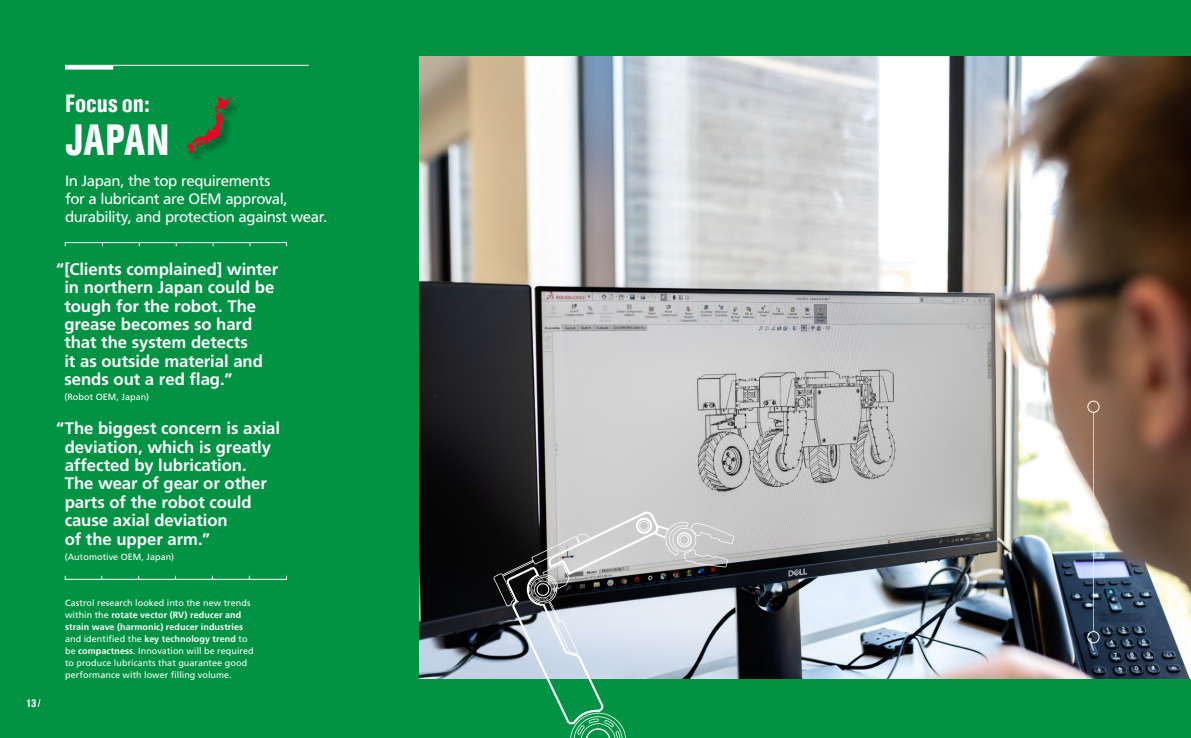
<style>
.page{position:relative;width:1191px;height:738px;background:#fff}
.page>*{position:absolute;margin:0;border:0;box-sizing:border-box;transform-origin:0 0}
.t1{font:700 39.2px "Castrol Sans Con ML";color:#fff}
.t2{font:700 22.4px "Castrol Sans Con ML";letter-spacing:-.005em;color:#fff}
.t3{font:700 16.7px/18.4px "Frutiger LT Std";letter-spacing:-.005em;color:#fff}
.t4{font:15px/18px "Frutiger LT Std";letter-spacing:-.03em;color:#fff}
.t5{font:700 10px "Castrol Sans Con ML";color:#fff}
.t6{font:9px/12px "Frutiger LT Std";letter-spacing:.005em;color:#fff}
.s1{font-weight:700}
</style>
<div class="page">
<div style="left:0;top:0;width:1191px;height:737px;background:#009343"></div>
<hr style="left:65px;top:65px;width:244px;height:1px;background:#fff">
<svg style="left:65px;top:66px;width:48px;height:4px"></svg>
<svg style="left:65px;top:242px;width:222px;height:4px"></svg>
<svg style="left:65px;top:575px;width:222px;height:4px"></svg>
<div style="left:188px;top:97px;width:54px;height:68px;background:#000;opacity:.3"></div>
<svg style="left:187px;top:97px;width:45px;height:58px"></svg>
<img style="left:419px;top:56px;width:772px;height:622px">
<div style="left:1087px;top:400px;width:12px;height:12px;border:1px solid #fff;border-radius:50%"></div>
<div style="left:1087px;top:631px;width:12px;height:11px;border:1px solid #fff;border-radius:50%"></div>
<svg style="left:1093px;top:412px;width:1px;height:219px"></svg>
<svg style="left:493px;top:510px;width:241px;height:227px"></svg>
<svg style="left:38px;top:699px;width:3px;height:7px"></svg>
<p class="t5" style="left:26px;top:694px;width:12px">13</p>
<h2 class="t2" style="left:65px;top:87px;width:86px">Focus on:</h2>
<h1 class="t1" style="left:65px;top:111px;width:106px">JAPAN</h1>
<p class="t4" style="left:65px;top:172px;width:264px">In Japan, the top requirements<br>for a lubricant are OEM approval, durability, and protection against wear.</p>
<p class="t3" style="left:64px;top:260px;width:215px;text-indent:-8px">“[Clients complained] winter in northern Japan could be tough for the robot. The grease becomes so hard that the system detects<br>it as outside material and sends out a red flag.”</p>
<p class="t6" style="left:64px;top:391px;width:86px">(Robot OEM, Japan)</p>
<p class="t3" style="left:65px;top:419px;width:217px;text-indent:-8px">“The biggest concern is axial deviation, which is greatly affected by lubrication.<br>The wear of gear or other parts of the robot could cause axial deviation<br>of the upper arm.”</p>
<p class="t6" style="left:65px;top:550px;width:111px">(Automotive OEM, Japan)</p>
<p class="t6" style="left:65px;top:596px;width:190px">Castrol research looked into the new trends within the <span class="s1">rotate vector (RV) reducer and strain wave (harmonic) reducer industries </span>and identified the <span class="s1">key technology trend</span> to be <span class="s1">compactness</span>. Innovation will be required to produce lubricants that guarantee good performance with lower filling volume.</p>
</div>
